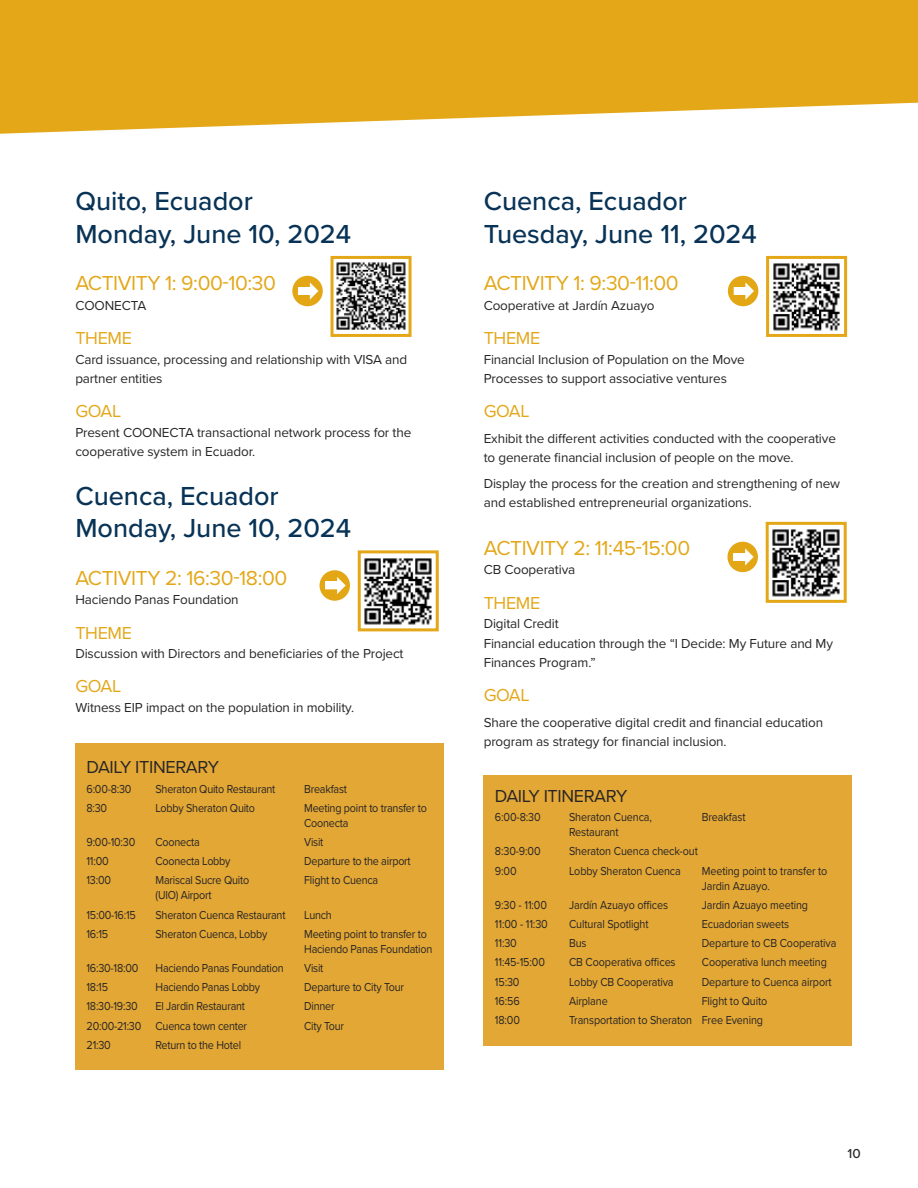
<style>
.page{position:relative;width:918px;height:1188px;background:#fff}
.page>*{position:absolute;margin:0;border:0;box-sizing:border-box;transform-origin:0 0}
.t1{font:500 27px "Proxima Nova";color:#083356}
.t2{font:21px "Proxima Nova";letter-spacing:-.02em;color:#e3a718}
.t3{font:18px "Proxima Nova";letter-spacing:-.02em;color:#e3a718}
.t4{font:18px "Proxima Nova";letter-spacing:-.02em;color:#272526}
.t5{font:13.5px/19.5px "Proxima Nova";letter-spacing:-.01em;color:#272526}
.t6{font:500 13.5px "Proxima Nova";color:#272526}
.t7{font:12px/15px "Proxima Nova";letter-spacing:-.02em;color:#272526;scale:.9 1}
</style>
<div class="page">
<svg style="left:0;top:0;width:918px;height:134px;background:#e6b133"></svg>
<img style="left:336px;top:262px;width:70px;height:68px">
<div style="left:331px;top:256px;width:81px;height:81px;border:3px solid #e3a718"></div>
<div style="left:292px;top:276px;width:31px;height:30px;background:#e3a716;border-radius:50%"></div>
<svg style="left:298px;top:283px;width:20px;height:16px"></svg>
<img style="left:364px;top:558px;width:68px;height:67px">
<div style="left:358px;top:550px;width:81px;height:81px;border:3px solid #e3a718"></div>
<div style="left:320px;top:570px;width:30px;height:31px;background:#e3a716;border-radius:50%"></div>
<svg style="left:325px;top:577px;width:21px;height:17px"></svg>
<img style="left:773px;top:263px;width:67px;height:68px">
<div style="left:766px;top:256px;width:81px;height:81px;border:3px solid #e3a718"></div>
<div style="left:728px;top:276px;width:30px;height:30px;background:#e3a716;border-radius:50%"></div>
<svg style="left:734px;top:283px;width:20px;height:16px"></svg>
<img style="left:772px;top:529px;width:68px;height:68px">
<div style="left:766px;top:522px;width:81px;height:81px;border:3px solid #e3a718"></div>
<div style="left:727px;top:542px;width:31px;height:30px;background:#e3a716;border-radius:50%"></div>
<svg style="left:733px;top:549px;width:21px;height:16px"></svg>
<div style="left:75px;top:744px;width:369px;height:326px;background:#e3a735"></div>
<div style="left:484px;top:776px;width:368px;height:270px;background:#e3a735"></div>
<p class="t1" style="left:75px;top:192px;width:179px">Quito, Ecuador</p>
<p class="t1" style="left:75px;top:224px;width:277px">Monday, June 10, 2024</p>
<p class="t2" style="left:75px;top:276px;width:202px">ACTIVITY 1: 9:00-10:30</p>
<p class="t5" style="left:75px;top:297px;width:72px">COONECTA</p>
<p class="t3" style="left:75px;top:332px;width:58px">THEME</p>
<p class="t5" style="left:75px;top:351px;width:333px">Card issuance, processing and relationship with VISA and partner entities</p>
<p class="t3" style="left:75px;top:405px;width:47px">GOAL</p>
<p class="t5" style="left:75px;top:424px;width:338px">Present COONECTA transactional network process for the cooperative system in Ecuador.</p>
<p class="t1" style="left:75px;top:486px;width:205px">Cuenca, Ecuador</p>
<p class="t1" style="left:75px;top:519px;width:277px">Monday, June 10, 2024</p>
<p class="t2" style="left:75px;top:571px;width:214px">ACTIVITY 2: 16:30-18:00</p>
<p class="t5" style="left:75px;top:591px;width:165px">Haciendo Panas Foundation</p>
<p class="t3" style="left:75px;top:627px;width:58px">THEME</p>
<p class="t5" style="left:75px;top:645px;width:330px">Discussion with Directors and beneficiaries of the Project</p>
<p class="t3" style="left:75px;top:680px;width:47px">GOAL</p>
<p class="t5" style="left:75px;top:699px;width:280px">Witness EIP impact on the population in mobility.</p>
<p class="t4" style="left:87px;top:761px;width:134px">DAILY ITINERARY</p>
<p class="t7" style="left:87px;top:782px;width:51px">6:00-8:30</p>
<p class="t7" style="left:156px;top:782px;width:135px">Sheraton Quito Restaurant</p>
<p class="t7" style="left:304px;top:782px;width:49px">Breakfast</p>
<p class="t7" style="left:87px;top:801px;width:25px">8:30</p>
<p class="t7" style="left:156px;top:801px;width:112px">Lobby Sheraton Quito</p>
<p class="t7" style="left:304px;top:801px;width:138px">Meeting point to transfer to<br>Coonecta</p>
<p class="t7" style="left:87px;top:836px;width:56px">9:00-10:30</p>
<p class="t7" style="left:156px;top:836px;width:51px">Coonecta</p>
<p class="t7" style="left:304px;top:836px;width:23px">Visit</p>
<p class="t7" style="left:87px;top:855px;width:26px">11:00</p>
<p class="t7" style="left:156px;top:855px;width:85px">Coonecta Lobby</p>
<p class="t7" style="left:304px;top:855px;width:120px">Departure to the airport</p>
<p class="t7" style="left:87px;top:874px;width:29px">13:00</p>
<p class="t7" style="left:156px;top:874px;width:106px">Mariscal Sucre Quito</p>
<p class="t7" style="left:304px;top:874px;width:84px">Flight to Cuenca</p>
<p class="t7" style="left:156px;top:889px;width:64px">(UIO) Airport</p>
<p class="t7" style="left:87px;top:908px;width:56px">15:00-16:15</p>
<p class="t7" style="left:156px;top:908px;width:146px">Sheraton Cuenca Restaurant</p>
<p class="t7" style="left:304px;top:908px;width:32px">Lunch</p>
<p class="t7" style="left:87px;top:927px;width:26px">16:15</p>
<p class="t7" style="left:156px;top:927px;width:126px">Sheraton Cuenca, Lobby</p>
<p class="t7" style="left:304px;top:927px;width:144px">Meeting point to transfer to<br>Haciendo Panas Foundation</p>
<p class="t7" style="left:87px;top:962px;width:59px">16:30-18:00</p>
<p class="t7" style="left:156px;top:962px;width:144px">Haciendo Panas Foundation</p>
<p class="t7" style="left:304px;top:962px;width:23px">Visit</p>
<p class="t7" style="left:87px;top:981px;width:25px">18:15</p>
<p class="t7" style="left:156px;top:981px;width:118px">Haciendo Panas Lobby</p>
<p class="t7" style="left:304px;top:981px;width:112px">Departure to City Tour</p>
<p class="t7" style="left:87px;top:1000px;width:58px">18:30-19:30</p>
<p class="t7" style="left:156px;top:1000px;width:101px">El Jardin Restaurant</p>
<p class="t7" style="left:304px;top:1000px;width:35px">Dinner</p>
<p class="t7" style="left:87px;top:1019px;width:180px">20:00-21:30 Cuenca town center</p>
<p class="t7" style="left:304px;top:1019px;width:46px">City Tour</p>
<p class="t7" style="left:87px;top:1038px;width:28px">21:30</p>
<p class="t7" style="left:156px;top:1038px;width:97px">Return to the Hotel</p>
<p class="t1" style="left:484px;top:192px;width:205px">Cuenca, Ecuador</p>
<p class="t1" style="left:484px;top:224px;width:275px">Tuesday, June 11, 2024</p>
<p class="t2" style="left:484px;top:276px;width:197px">ACTIVITY 1: 9:30-11:00</p>
<p class="t5" style="left:484px;top:297px;width:172px">Cooperative at Jardín Azuayo</p>
<p class="t3" style="left:484px;top:332px;width:58px">THEME</p>
<p class="t5" style="left:484px;top:351px;width:263px">Financial Inclusion of Population on the Move</p>
<p class="t5" style="left:484px;top:370px;width:245px">Processes to support associative ventures</p>
<p class="t3" style="left:484px;top:405px;width:47px">GOAL</p>
<p class="t5" style="left:484px;top:430px;width:354px">Exhibit the different activities conducted with the cooperative to generate financial inclusion of people on the move.</p>
<p class="t5" style="left:484px;top:475px;width:358px">Display the process for the creation and strengthening of new and established entrepreneurial organizations.</p>
<p class="t2" style="left:484px;top:541px;width:208px">ACTIVITY 2: 11:45-15:00</p>
<p class="t5" style="left:484px;top:562px;width:93px">CB Cooperativa</p>
<p class="t3" style="left:484px;top:597px;width:58px">THEME</p>
<p class="t5" style="left:484px;top:615px;width:77px">Digital Credit</p>
<p class="t5" style="left:484px;top:635px;width:351px">Financial education through the “I Decide: My Future and My<br>Finances Program.”</p>
<p class="t3" style="left:484px;top:689px;width:47px">GOAL</p>
<p class="t5" style="left:484px;top:714px;width:341px">Share the cooperative digital credit and financial education program as strategy for financial inclusion.</p>
<p class="t4" style="left:495px;top:790px;width:134px">DAILY ITINERARY</p>
<p class="t7" style="left:495px;top:811px;width:52px">6:00-8:30</p>
<p class="t7" style="left:569px;top:811px;width:94px">Sheraton Cuenca,</p>
<p class="t7" style="left:702px;top:811px;width:50px">Breakfast</p>
<p class="t7" style="left:569px;top:826px;width:57px">Restaurant</p>
<p class="t7" style="left:495px;top:845px;width:52px">8:30-9:00</p>
<p class="t7" style="left:569px;top:845px;width:145px">Sheraton Cuenca check-out</p>
<p class="t7" style="left:495px;top:864px;width:26px">9:00</p>
<p class="t7" style="left:569px;top:864px;width:126px">Lobby Sheraton Cuenca</p>
<p class="t7" style="left:702px;top:864px;width:141px">Meeting point to transfer to<br>Jardin Azuayo.</p>
<p class="t7" style="left:495px;top:898px;width:59px">9:30 - 11:00</p>
<p class="t7" style="left:569px;top:898px;width:112px">Jardín Azuayo offices</p>
<p class="t7" style="left:702px;top:898px;width:120px">Jardin Azuayo meeting</p>
<p class="t7" style="left:495px;top:918px;width:60px">11:00 - 11:30</p>
<p class="t7" style="left:569px;top:918px;width:90px">Cultural Spotlight</p>
<p class="t7" style="left:702px;top:918px;width:99px">Ecuadorian sweets</p>
<p class="t7" style="left:495px;top:937px;width:26px">11:30</p>
<p class="t7" style="left:569px;top:937px;width:21px">Bus</p>
<p class="t7" style="left:702px;top:937px;width:151px">Departure to CB Cooperativa</p>
<p class="t7" style="left:495px;top:956px;width:57px">11:45-15:00</p>
<p class="t7" style="left:569px;top:956px;width:120px">CB Cooperativa offices</p>
<p class="t7" style="left:702px;top:956px;width:140px">Cooperativa lunch meeting</p>
<p class="t7" style="left:495px;top:975px;width:29px">15:30</p>
<p class="t7" style="left:569px;top:975px;width:118px">Lobby CB Cooperativa</p>
<p class="t7" style="left:702px;top:975px;width:146px">Departure to Cuenca airport</p>
<p class="t7" style="left:495px;top:994px;width:29px">16:56</p>
<p class="t7" style="left:569px;top:994px;width:44px">Airplane</p>
<p class="t7" style="left:702px;top:994px;width:74px">Flight to Quito</p>
<p class="t7" style="left:495px;top:1014px;width:30px">18:00</p>
<p class="t7" style="left:569px;top:1014px;width:217px">Transportation to Sheraton Free Evening</p>
<p class="t6" style="left:848px;top:1149px;width:15px">10</p>
</div>
